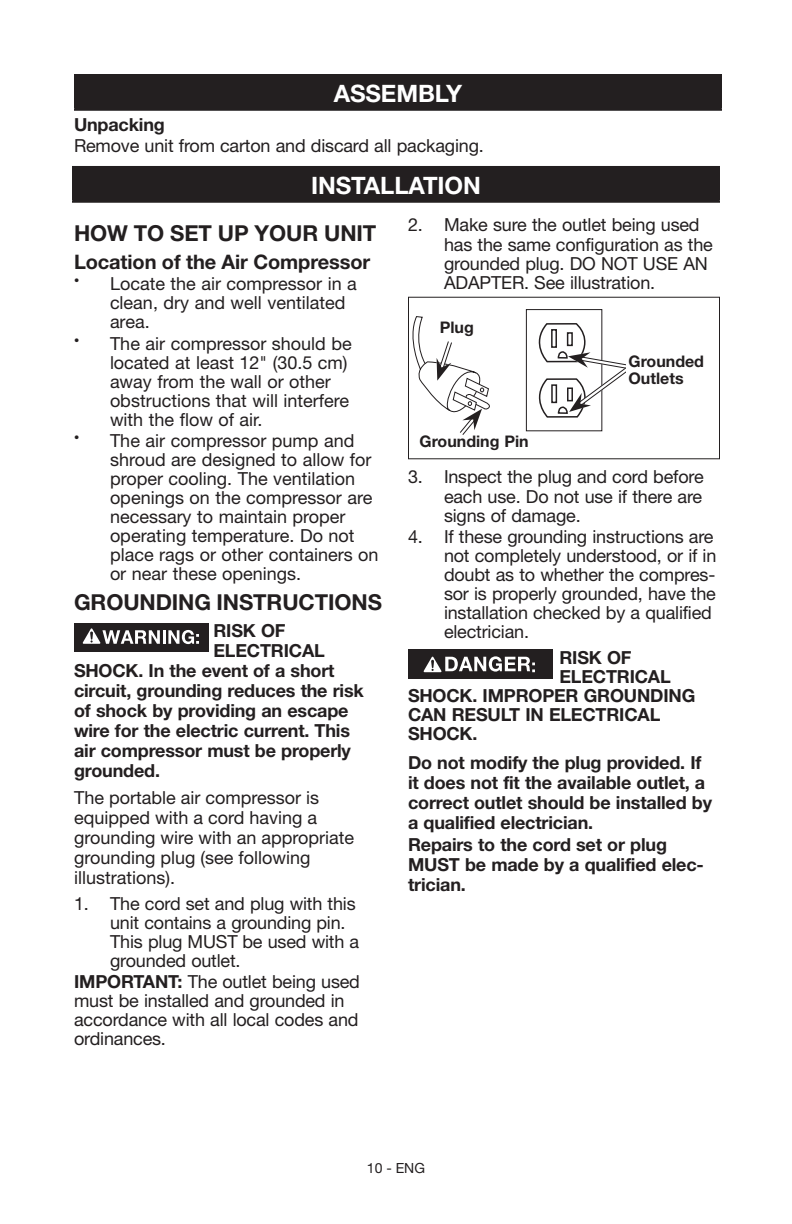
<style>
.page{position:relative;width:792px;height:1224px;background:#fff}
.page>*{position:absolute;margin:0;border:0;box-sizing:border-box;transform-origin:0 0}
.t1{font:700 24px "Helvetica Neue";letter-spacing:-.005em;color:#fff}
.t2{font:700 22px "Helvetica Neue";letter-spacing:-.005em;color:#231f20}
.t3{font:700 20px "Helvetica Neue";letter-spacing:-.005em;color:#231f20}
.t4{font:18px/19px "Helvetica Neue";letter-spacing:-.01em;color:#231f20}
.t5{font:700 18px/20px "Helvetica Neue";letter-spacing:-.01em;color:#231f20}
.t6{font:700 16px/17px "Helvetica Neue";color:#231f20}
.t7{font:14px "Helvetica Neue";color:#231f20}
.s1{font-weight:700}
</style>
<div class="page">
<div style="left:75px;top:75px;width:646px;height:35px;background:#231f20"></div>
<hr style="left:74px;top:74px;width:648px;height:2px;background:#231f20">
<hr style="left:74px;top:76px;width:2px;height:33px;background:#231f20">
<hr style="left:720px;top:76px;width:2px;height:33px;background:#231f20">
<hr style="left:74px;top:109px;width:648px;height:2px;background:#231f20">
<div style="left:73px;top:167px;width:646px;height:35px;background:#231f20"></div>
<hr style="left:72px;top:166px;width:648px;height:2px;background:#231f20">
<hr style="left:72px;top:168px;width:2px;height:33px;background:#231f20">
<hr style="left:718px;top:168px;width:2px;height:33px;background:#231f20">
<hr style="left:72px;top:201px;width:648px;height:2px;background:#231f20">
<div style="left:74px;top:623px;width:134px;height:29px;background:#231f20"></div>
<svg style="left:83px;top:628px;width:77px;height:16px"></svg>
<hr style="left:163px;top:630px;width:3px;height:14px;background:#fff">
<svg style="left:168px;top:630px;width:31px;height:14px"></svg>
<div style="left:526px;top:309px;width:76px;height:122px;border:1px solid #231f20"></div>
<div style="left:408px;top:297px;width:312px;height:162px;border:1px solid #231f20"></div>
<svg style="left:538px;top:322px;width:88px;height:96px"></svg>
<svg style="left:408px;top:315px;width:82px;height:124px"></svg>
<div style="left:408px;top:649px;width:145px;height:30px;background:#231f20"></div>
<svg style="left:424px;top:656px;width:111px;height:16px"></svg>
<h1 class="t1" style="left:334px;top:78px;width:80px">assembly</h1>
<p class="t5" style="left:74px;top:114px;width:92px">Unpacking</p>
<p class="t4" style="left:74px;top:136px;width:411px">Remove unit from carton and discard all packaging.</p>
<h1 class="t1" style="left:311px;top:170px;width:171px">INSTALLATION</h1>
<p class="t2" style="left:74px;top:220px;width:304px">HOW TO SET UP YOUR UNIT</p>
<p class="t3" style="left:74px;top:250px;width:298px">Location of the Air Compressor</p>
<p class="t4" style="left:110px;top:274px;width:248px;text-indent:-36px"><sup>•</sup> Locate the air compressor in a clean, dry and well ventilated area.</p>
<p class="t4" style="left:110px;top:333px;width:243px;text-indent:-36px"><sup>•</sup> The air compressor should be located at least 12" (30.5 cm) away from the wall or other obstructions that will interfere with the flow of air.</p>
<p class="t4" style="left:110px;top:431px;width:270px;text-indent:-36px"><sup>•</sup> The air compressor pump and shroud are designed to allow for proper cooling. The ventilation openings on the compressor are necessary to maintain proper operating temperature. Do not place rags or other containers on or near these openings.</p>
<p class="t2" style="left:74px;top:588px;width:31px">Grounding</p>
<p class="t2" style="left:217px;top:588px;width:22px">Instructions</p>
<p class="t5" style="left:213px;top:620px;width:89px">Risk of<br>Electrical</p>
<p class="t5" style="left:74px;top:660px;width:14px">Shoc</p>
<p class="t4" style="left:444px;top:215px;width:270px;text-indent:-36px">2. Make sure the outlet being used has the same configuration as the grounded plug. DO NOT USE AN<br>ADAPTER. See illustration.</p>
<p class="t6" style="left:440px;top:318px;width:36px">Plug</p>
<p class="t6" style="left:629px;top:353px;width:77px">Grounded<br>Outlets</p>
<p class="t6" style="left:420px;top:433px;width:111px">Grounding Pin</p>
<p class="t4" style="left:444px;top:467px;width:261px;text-align:justify;text-indent:-36px">3. Inspect the plug and cord before each use. Do not use if there are signs of damage.</p>
<p class="t4" style="left:444px;top:527px;width:274px;text-indent:-36px">4. If these grounding instructions are not completely understood, or if in doubt as to whether the compres&shy;sor is properly grounded, have the installation checked by a qualified electrician.</p>
<p class="t5" style="left:559px;top:648px;width:89px;line-height:19px">Risk of<br>Electrical</p>
<p class="t5" style="left:408px;top:685px;width:14px">Shoc</p>
<p class="t5" style="left:74px;top:660px;width:291px;text-indent:52px">k. In the event of a short circuit, grounding reduces the risk of shock by providing an escape wire for the electric current. This air compressor must be properly grounded.</p>
<p class="t4" style="left:74px;top:788px;width:282px;line-height:20px">The portable air compressor is equipped with a cord having a grounding wire with an appropriate grounding plug (see following illustrations).</p>
<p class="t4" style="left:110px;top:894px;width:251px;text-indent:-36px">1. The cord set and plug with this unit contains a grounding pin.<br>This plug MUST be used with a grounded outlet.</p>
<p class="t4" style="left:74px;top:972px;width:287px"><span class="s1">IMPORTANT:</span> The outlet being used must be installed and grounded in accordance with all local codes and ordinances.</p>
<p class="t5" style="left:408px;top:686px;width:289px;line-height:19px;text-indent:52px">k. IMPROPER GROUNDING<br>CAN RESULT IN ELECTRICAL<br>SHOCK.</p>
<p class="t5" style="left:408px;top:752px;width:306px">Do not modify the plug provided. If it does not fit the available outlet, a correct outlet should be installed by a qualified electrician.</p>
<p class="t5" style="left:408px;top:835px;width:297px">Repairs to the cord set or plug<br>MUST be made by a qualified elec&shy;trician.</p>
<p class="t7" style="left:367px;top:1160px;width:60px">10 - ENG</p>
</div>
